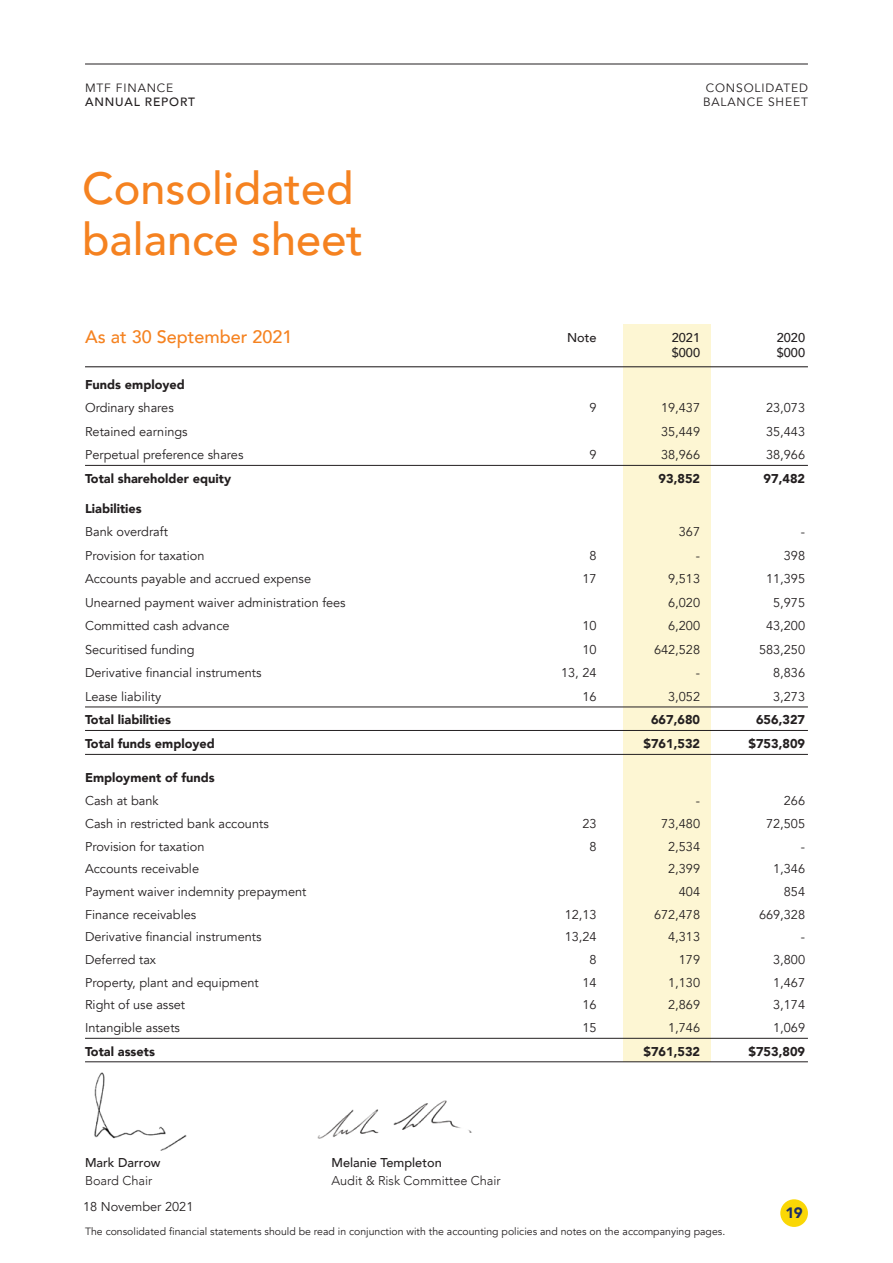
<style>
.page{position:relative;width:893px;height:1263px;background:#fff}
.page>*{position:absolute;margin:0;border:0;box-sizing:border-box;transform-origin:0 0}
.Sub_Heading{font:500 45px/51px "Avenir";color:#f58220}
.Sub_Heading-2{font:500 18px "Avenir";color:#f58220}
.t1{font:900 15px "Avenir";color:#1d2e65}
.Spreadsheet_Note{font:12.75px "Avenir";color:#231f20}
.Spreadsheet_Note-2{font:900 12.75px "Avenir";color:#231f20}
.Body{font:500 12.75px/18px "Avenir";color:#231f20}
.Body-2{font:300 12.75px/18px "Avenir";color:#231f20}
.t2{font:12px/13.5px "Avenir";letter-spacing:.07em;color:#231f20}
.t3{font:500 12px/13.5px "Avenir";letter-spacing:.07em;color:#231f20}
.Spreadsheet_Note-3{font:10.5px "Avenir";color:#231f20}
.s1{font-weight:400}
.s2{font-weight:300}
.s3{font-weight:500}
</style>
<div class="page">
<div style="left:623px;top:325px;width:87px;height:737px;background:#fdf6d3"></div>
<hr style="left:85px;top:366px;width:723px;height:1px;background:#231f20">
<hr style="left:85px;top:465px;width:723px;height:1px;background:#231f20">
<hr style="left:85px;top:707px;width:723px;height:1px;background:#231f20">
<hr style="left:85px;top:730px;width:723px;height:1px;background:#231f20">
<hr style="left:85px;top:754px;width:723px;height:1px;background:#231f20">
<hr style="left:85px;top:1038px;width:723px;height:1px;background:#231f20">
<hr style="left:85px;top:1061px;width:723px;height:1px;background:#231f20">
<hr style="left:85px;top:64px;width:723px;height:1px;background:#231f20">
<img style="left:94px;top:1072px;width:93px;height:79px">
<img style="left:317px;top:1100px;width:155px;height:39px">
<div style="left:780px;top:1199px;width:28px;height:28px;background:#fad706;border-radius:50%"></div>
<p class="t3" style="left:85px;top:81px;width:111px"><span class="s1">MTF FINANCE<br></span>ANNUAL REPORT</p>
<p class="t2" style="left:703px;top:82px;width:106px">CONSOLIDATED<br>BALANCE SHEET</p>
<p class="Sub_Heading" style="left:82px;top:161px;width:282px">Consolidated balance sheet</p>
<p class="Sub_Heading-2" style="left:85px;top:321px;width:209px">As at 30 September 2021</p>
<p class="Body" style="left:567px;top:327px;width:31px">Note</p>
<p class="Body" style="left:672px;top:327px;width:30px">2021</p>
<p class="Body" style="left:777px;top:327px;width:30px">2020</p>
<p class="Body" style="left:672px;top:342px;width:30px">$000</p>
<p class="Body" style="left:777px;top:342px;width:30px">$000</p>
<p class="Spreadsheet_Note-2" style="left:85px;top:373px;width:101px">Funds employed</p>
<p class="Spreadsheet_Note" style="left:85px;top:400px;width:90px">Ordinary shares</p>
<p class="Spreadsheet_Note" style="left:589px;top:400px;width:9px">9</p>
<p class="Spreadsheet_Note" style="left:661px;top:400px;width:40px">19,437</p>
<p class="Spreadsheet_Note" style="left:766px;top:400px;width:40px">23,073</p>
<p class="Spreadsheet_Note" style="left:85px;top:424px;width:104px">Retained earnings</p>
<p class="Spreadsheet_Note" style="left:661px;top:424px;width:40px">35,449</p>
<p class="Spreadsheet_Note" style="left:766px;top:424px;width:40px">35,443</p>
<p class="Spreadsheet_Note" style="left:85px;top:447px;width:160px">Perpetual preference shares</p>
<p class="Spreadsheet_Note" style="left:589px;top:447px;width:9px">9</p>
<p class="Spreadsheet_Note" style="left:661px;top:447px;width:40px">38,966</p>
<p class="Spreadsheet_Note" style="left:766px;top:447px;width:40px">38,966</p>
<p class="Spreadsheet_Note-2" style="left:85px;top:467px;width:148px">Total shareholder equity</p>
<p class="Spreadsheet_Note-2" style="left:659px;top:467px;width:43px">93,852</p>
<p class="Spreadsheet_Note-2" style="left:764px;top:467px;width:43px">97,482</p>
<p class="Spreadsheet_Note-2" style="left:85px;top:497px;width:58px">Liabilities</p>
<p class="Spreadsheet_Note" style="left:85px;top:524px;width:84px">Bank overdraft</p>
<p class="Spreadsheet_Note" style="left:679px;top:524px;width:23px">367</p>
<p class="Spreadsheet_Note" style="left:801px;top:524px;width:6px">-</p>
<p class="Spreadsheet_Note" style="left:85px;top:548px;width:121px">Provision for taxation</p>
<p class="Spreadsheet_Note" style="left:589px;top:548px;width:9px">8</p>
<p class="Spreadsheet_Note" style="left:696px;top:548px;width:6px">-</p>
<p class="Spreadsheet_Note" style="left:784px;top:548px;width:23px">398</p>
<p class="Spreadsheet_Note" style="left:85px;top:571px;width:228px">Accounts payable and accrued expense</p>
<p class="Spreadsheet_Note" style="left:582px;top:571px;width:16px">17</p>
<p class="Spreadsheet_Note" style="left:668px;top:571px;width:33px">9,513</p>
<p class="Spreadsheet_Note" style="left:766px;top:571px;width:40px">11,395</p>
<p class="Spreadsheet_Note" style="left:85px;top:595px;width:262px">Unearned payment waiver administration fees</p>
<p class="Spreadsheet_Note" style="left:668px;top:595px;width:33px">6,020</p>
<p class="Spreadsheet_Note" style="left:773px;top:595px;width:33px">5,975</p>
<p class="Spreadsheet_Note" style="left:85px;top:618px;width:146px">Committed cash advance</p>
<p class="Spreadsheet_Note" style="left:582px;top:618px;width:16px">10</p>
<p class="Spreadsheet_Note" style="left:668px;top:618px;width:33px">6,200</p>
<p class="Spreadsheet_Note" style="left:766px;top:618px;width:40px">43,200</p>
<p class="Spreadsheet_Note" style="left:85px;top:642px;width:111px">Securitised funding</p>
<p class="Spreadsheet_Note" style="left:582px;top:642px;width:16px">10</p>
<p class="Spreadsheet_Note" style="left:654px;top:642px;width:48px">642,528</p>
<p class="Spreadsheet_Note" style="left:759px;top:642px;width:48px">583,250</p>
<p class="Spreadsheet_Note" style="left:85px;top:665px;width:178px">Derivative financial instruments</p>
<p class="Spreadsheet_Note" style="left:561px;top:665px;width:37px">13, 24</p>
<p class="Spreadsheet_Note" style="left:696px;top:665px;width:6px">-</p>
<p class="Spreadsheet_Note" style="left:773px;top:665px;width:33px">8,836</p>
<p class="Spreadsheet_Note" style="left:85px;top:689px;width:78px">Lease liability</p>
<p class="Spreadsheet_Note" style="left:582px;top:689px;width:16px">16</p>
<p class="Spreadsheet_Note" style="left:668px;top:689px;width:33px">3,052</p>
<p class="Spreadsheet_Note" style="left:773px;top:689px;width:33px">3,273</p>
<p class="Spreadsheet_Note-2" style="left:85px;top:709px;width:87px">Total liabilities</p>
<p class="Spreadsheet_Note-2" style="left:651px;top:709px;width:51px">667,680</p>
<p class="Spreadsheet_Note-2" style="left:756px;top:709px;width:51px">656,327</p>
<p class="Spreadsheet_Note-2" style="left:85px;top:732px;width:131px">Total funds employed</p>
<p class="Spreadsheet_Note-2" style="left:643px;top:732px;width:58px">$761,532</p>
<p class="Spreadsheet_Note-2" style="left:748px;top:732px;width:58px">$753,809</p>
<p class="Spreadsheet_Note-2" style="left:85px;top:766px;width:131px">Employment of funds</p>
<p class="Spreadsheet_Note" style="left:85px;top:793px;width:75px">Cash at bank</p>
<p class="Spreadsheet_Note" style="left:696px;top:793px;width:6px">-</p>
<p class="Spreadsheet_Note" style="left:784px;top:793px;width:23px">266</p>
<p class="Spreadsheet_Note" style="left:85px;top:816px;width:185px">Cash in restricted bank accounts</p>
<p class="Spreadsheet_Note" style="left:582px;top:816px;width:16px">23</p>
<p class="Spreadsheet_Note" style="left:661px;top:816px;width:40px">73,480</p>
<p class="Spreadsheet_Note" style="left:766px;top:816px;width:40px">72,505</p>
<p class="Spreadsheet_Note" style="left:85px;top:839px;width:121px">Provision for taxation</p>
<p class="Spreadsheet_Note" style="left:589px;top:839px;width:9px">8</p>
<p class="Spreadsheet_Note" style="left:668px;top:839px;width:33px">2,534</p>
<p class="Spreadsheet_Note" style="left:801px;top:839px;width:6px">-</p>
<p class="Spreadsheet_Note" style="left:85px;top:861px;width:116px">Accounts receivable</p>
<p class="Spreadsheet_Note" style="left:668px;top:861px;width:33px">2,399</p>
<p class="Spreadsheet_Note" style="left:773px;top:861px;width:33px">1,346</p>
<p class="Spreadsheet_Note" style="left:85px;top:884px;width:223px">Payment waiver indemnity prepayment</p>
<p class="Spreadsheet_Note" style="left:679px;top:884px;width:23px">404</p>
<p class="Spreadsheet_Note" style="left:784px;top:884px;width:23px">854</p>
<p class="Spreadsheet_Note" style="left:85px;top:907px;width:113px">Finance receivables</p>
<p class="Spreadsheet_Note" style="left:565px;top:907px;width:33px">12,13</p>
<p class="Spreadsheet_Note" style="left:654px;top:907px;width:48px">672,478</p>
<p class="Spreadsheet_Note" style="left:759px;top:907px;width:48px">669,328</p>
<p class="Spreadsheet_Note" style="left:85px;top:929px;width:178px">Derivative financial instruments</p>
<p class="Spreadsheet_Note" style="left:565px;top:929px;width:33px">13,24</p>
<p class="Spreadsheet_Note" style="left:668px;top:929px;width:33px">4,313</p>
<p class="Spreadsheet_Note" style="left:801px;top:929px;width:6px">-</p>
<p class="Spreadsheet_Note" style="left:85px;top:952px;width:73px">Deferred tax</p>
<p class="Spreadsheet_Note" style="left:589px;top:952px;width:9px">8</p>
<p class="Spreadsheet_Note" style="left:679px;top:952px;width:23px">179</p>
<p class="Spreadsheet_Note" style="left:773px;top:952px;width:33px">3,800</p>
<p class="Spreadsheet_Note" style="left:85px;top:975px;width:175px">Property, plant and equipment</p>
<p class="Spreadsheet_Note" style="left:582px;top:975px;width:16px">14</p>
<p class="Spreadsheet_Note" style="left:668px;top:975px;width:33px">1,130</p>
<p class="Spreadsheet_Note" style="left:773px;top:975px;width:33px">1,467</p>
<p class="Spreadsheet_Note" style="left:85px;top:997px;width:102px">Right of use asset</p>
<p class="Spreadsheet_Note" style="left:582px;top:997px;width:16px">16</p>
<p class="Spreadsheet_Note" style="left:668px;top:997px;width:33px">2,869</p>
<p class="Spreadsheet_Note" style="left:773px;top:997px;width:33px">3,174</p>
<p class="Spreadsheet_Note" style="left:85px;top:1020px;width:96px">Intangible assets</p>
<p class="Spreadsheet_Note" style="left:582px;top:1020px;width:16px">15</p>
<p class="Spreadsheet_Note" style="left:668px;top:1020px;width:33px">1,746</p>
<p class="Spreadsheet_Note" style="left:773px;top:1020px;width:33px">1,069</p>
<p class="Spreadsheet_Note-2" style="left:85px;top:1040px;width:71px">Total assets</p>
<p class="Spreadsheet_Note-2" style="left:643px;top:1040px;width:58px">$761,532</p>
<p class="Spreadsheet_Note-2" style="left:748px;top:1040px;width:58px">$753,809</p>
<p class="Body" style="left:85px;top:1153px;width:77px">Mark Darrow<br><span class="s2">Board Chair</span></p>
<p class="Body-2" style="left:331px;top:1154px;width:171px"><span class="s3">Melanie Templeton<br></span>Audit &amp; Risk Committee Chair</p>
<p class="Spreadsheet_Note" style="left:83px;top:1199px;width:112px">18 November 2021</p>
<p class="Spreadsheet_Note-3" style="left:85px;top:1225px;width:642px">The consolidated financial statements should be read in conjunction with the accounting policies and notes on the accompanying pages.</p>
<p class="t1" style="left:786px;top:1200px;width:19px">19</p>
</div>
